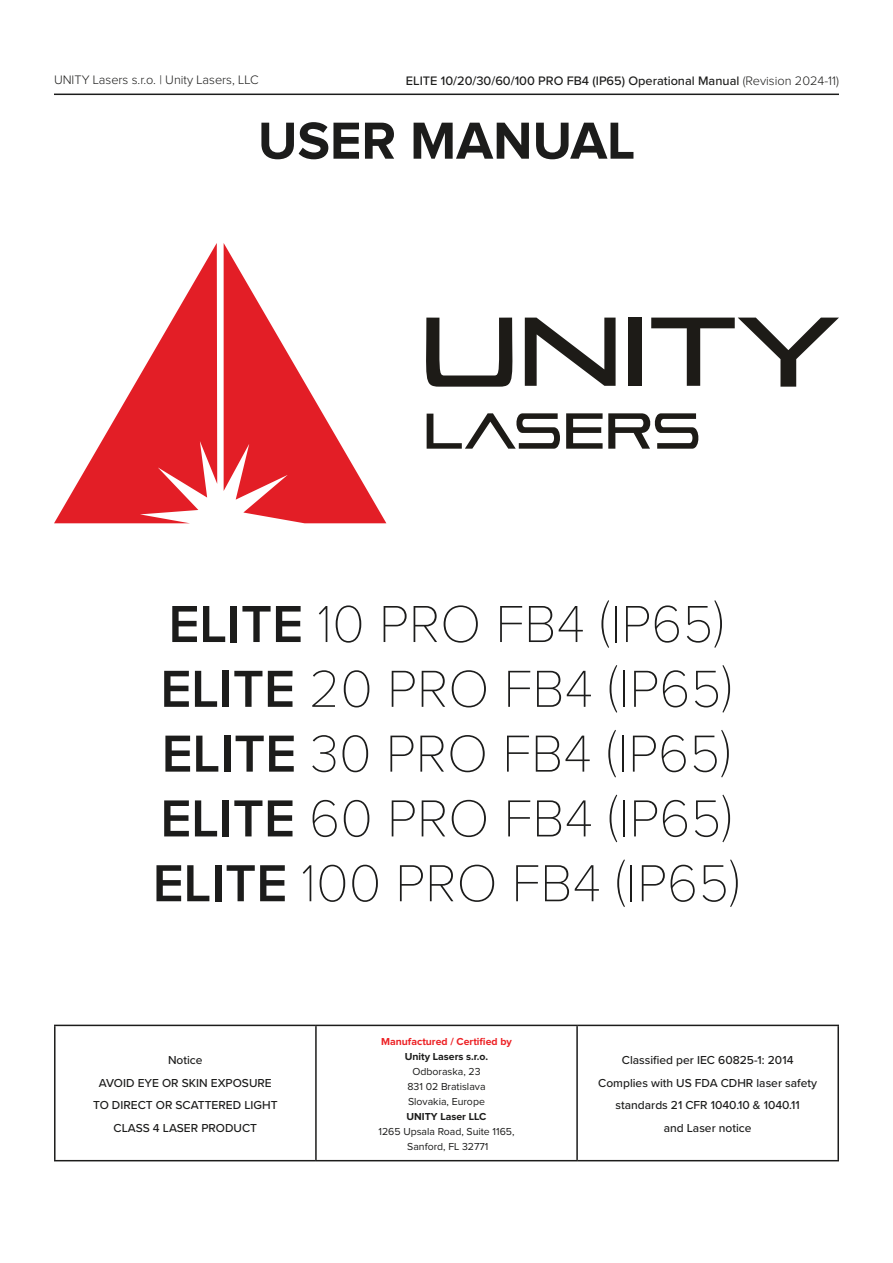
<style>
.page{position:relative;width:893px;height:1263px;background:#fff}
.page>*{position:absolute;margin:0;border:0;box-sizing:border-box;transform-origin:0 0}
.t1{font:100 54px "Proxima Nova T";color:#1c1c1b}
.t2{font:700 54px "Proxima Nova";color:#1c1c1b}
.t3{font:500 12.75px "Proxima Nova";color:#1c1c1b}
.t4{font:300 12.75px "Proxima Nova";color:#1c1c1b}
.t5{font:500 12px "Proxima Nova";color:#1c1c1b}
.t6{font:10.5px "Proxima Nova";color:#1c1c1b}
.t7{font:700 10.5px "Proxima Nova";color:#1c1c1b}
.t8{font:700 10.5px "Proxima Nova";color:#ed2226}
.s1{font-weight:300}
.s2{font-family:"Proxima Nova";font-weight:600}
</style>
<div class="page">
<hr style="left:54px;top:94px;width:785px;height:1px;background:#1c1c1b">
<hr style="left:54px;top:1025px;width:262px;height:1px;background:#1c1c1b">
<hr style="left:54px;top:1026px;width:2px;height:134px;background:#1c1c1b">
<hr style="left:316px;top:1025px;width:261px;height:1px;background:#1c1c1b">
<hr style="left:315px;top:1026px;width:2px;height:134px;background:#1c1c1b">
<hr style="left:577px;top:1025px;width:262px;height:1px;background:#1c1c1b">
<hr style="left:576px;top:1026px;width:2px;height:134px;background:#1c1c1b">
<hr style="left:837px;top:1026px;width:2px;height:134px;background:#1c1c1b">
<hr style="left:54px;top:1160px;width:262px;height:1px;background:#1c1c1b">
<hr style="left:316px;top:1160px;width:261px;height:1px;background:#1c1c1b">
<hr style="left:577px;top:1160px;width:262px;height:1px;background:#1c1c1b">
<svg style="left:427px;top:413px;width:272px;height:36px"></svg>
<svg style="left:651px;top:318px;width:188px;height:69px"></svg>
<div style="left:629px;top:318px;width:13px;height:68px;background:#1d1b17"></div>
<svg style="left:525px;top:318px;width:91px;height:68px"></svg>
<svg style="left:426px;top:318px;width:87px;height:69px"></svg>
<svg style="left:54px;top:243px;width:332px;height:280px"></svg>
<p class="t4" style="left:54px;top:74px;width:206px">UNITY Lasers s.r.o. | Unity Lasers, LLC</p>
<p class="t3" style="left:406px;top:71px;width:435px">ELITE 10/20/30/60/100 PRO FB4 (IP65) Operational Manual <span class="s1">(Revision 2024-11)</span></p>
<p class="t2" style="left:258px;top:116px;width:379px">USER MANUAL</p>
<p class="t1" style="left:168px;top:593px;width:558px"><span class="s2">ELITE</span> 10 PRO FB4 (IP65)</p>
<p class="t1" style="left:160px;top:658px;width:574px"><span class="s2">ELITE</span> 20 PRO FB4 (IP65)</p>
<p class="t1" style="left:162px;top:723px;width:571px"><span class="s2">ELITE</span> 30 PRO FB4 (IP65)</p>
<p class="t1" style="left:160px;top:787px;width:574px"><span class="s2">ELITE</span> 60 PRO FB4 (IP65)</p>
<p class="t1" style="left:153px;top:852px;width:589px"><span class="s2">ELITE</span> 100 PRO FB4 (IP65)</p>
<p class="t5" style="left:168px;top:1051px;width:36px">Notice</p>
<p class="t5" style="left:99px;top:1073px;width:175px">AVOID EYE OR SKIN EXPOSURE</p>
<p class="t5" style="left:93px;top:1096px;width:186px">TO DIRECT OR SCATTERED LIGHT</p>
<p class="t5" style="left:114px;top:1118px;width:145px">CLASS 4 LASER PRODUCT</p>
<p class="t8" style="left:381px;top:1036px;width:132px">Manufactured / Certified by</p>
<p class="t7" style="left:405px;top:1051px;width:85px">Unity Lasers s.r.o.</p>
<p class="t6" style="left:412px;top:1066px;width:70px">Odboraska, 23</p>
<p class="t6" style="left:407px;top:1081px;width:80px">831 02 Bratislava</p>
<p class="t6" style="left:408px;top:1096px;width:78px">Slovakia, Europe</p>
<p class="t7" style="left:407px;top:1111px;width:81px">UNITY Laser LLC</p>
<p class="t6" style="left:378px;top:1126px;width:138px">1265 Upsala Road, Suite 1165,</p>
<p class="t6" style="left:407px;top:1141px;width:83px">Sanford, FL 32771</p>
<p class="t5" style="left:622px;top:1051px;width:173px">Classified per IEC 60825-1: 2014</p>
<p class="t5" style="left:598px;top:1073px;width:220px">Complies with US FDA CDHR laser safety</p>
<p class="t5" style="left:616px;top:1096px;width:186px">standards 21 CFR 1040.10 &amp; 1040.11</p>
<p class="t5" style="left:664px;top:1118px;width:89px">and Laser notice</p>
</div>
